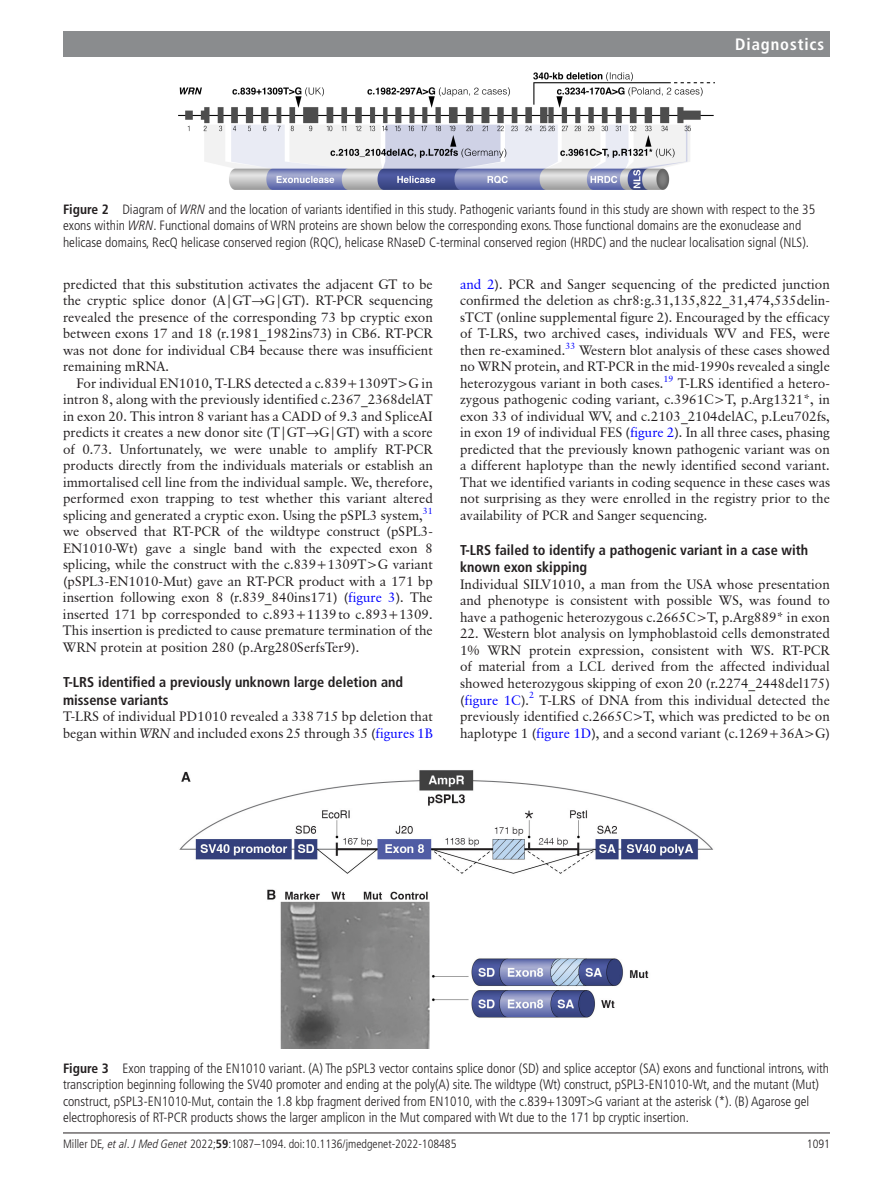
<style>
.page{position:relative;width:893px;height:1191px;background:#fff}
.page>*{position:absolute;margin:0;border:0;box-sizing:border-box;transform-origin:0 0}
.t1{font:700 condensed 16.5px "Frutiger LT Pro";letter-spacing:.055em;color:#fff}
.t2{font:700 condensed 14.25px/17.2px "Frutiger LT Pro";color:#231f20}
.t3{font:13.5px/16.5px "Classical Garamond BT";color:#231f20;text-align:justify}
.t4{font:300 condensed 13.5px/16.5px "Frutiger LT Pro";color:#231f20}
.t5{font:300 condensed 12px "Frutiger LT Pro";color:#231f20}
.s1{font-weight:700}
.s2{font-style:italic}
.s3{color:#00f}
</style>
<div class="page">
<hr style="left:63px;top:1132px;width:767px;height:1px;background:#231f20">
<div style="left:63px;top:31px;width:767px;height:25px;background:#8a8c8e"></div>
<img style="left:179px;top:770px;width:534px;height:278px">
<img style="left:178px;top:72px;width:537px;height:118px">
<p class="t1" style="left:735px;top:34px;width:91px">Diagnostics</p>
<p class="t4" style="left:63px;top:201px;width:754px"><span class="s1">Figure 2</span> Diagram of <span class="s2">WRN</span> and the location of variants identified in this study. Pathogenic variants found in this study are shown with respect to the 35 exons within <span class="s2">WRN</span>. Functional domains of WRN proteins are shown below the corresponding exons. Those functional domains are the exonuclease and helicase domains, RecQ helicase conserved region (RQC), helicase RNaseD C-terminal conserved region (HRDC) and the nuclear localisation signal (NLS).</p>
<p class="t3" style="left:63px;top:275px;width:371px">predicted that this substitution activates the adjacent GT to be the cryptic splice donor (A|GT→G|GT). RT-PCR sequencing revealed the presence of the corresponding 73 bp cryptic exon between exons 17 and 18 (r.1981_1982ins73) in CB6. RT-PCR was not done for individual CB4 because there was insufficient remaining mRNA.</p>
<p class="t3" style="left:63px;top:375px;width:371px;text-indent:14px">For individual EN1010, T-LRS detected a c.839+1309T&gt;G in intron 8, along with the previously identified c.2367_2368delAT in exon 20. This intron 8 variant has a CADD of 9.3 and SpliceAI predicts it creates a new donor site (T|GT→G|GT) with a score of 0.73. Unfortunately, we were unable to amplify RT-PCR products directly from the individuals materials or establish an immortalised cell line from the individual sample. We, therefore, performed exon trapping to test whether this variant altered splicing and generated a cryptic exon. Using the pSPL3 system,<sup>31 </sup>we observed that RT-PCR of the wildtype construct (pSPL3- EN1010-Wt) gave a single band with the expected exon 8 splicing, while the construct with the c.839+1309T&gt;G variant (pSPL3-EN1010-Mut) gave an RT-PCR product with a 171 bp insertion following exon 8 (r.839_840ins171) (<span class="s3">figure 3</span>). The inserted 171 bp corresponded to c.893+1139to c.893+1309.<br>This insertion is predicted to cause premature termination of the WRN protein at position 280 (p.Arg280SerfsTer9).</p>
<p class="t2" style="left:63px;top:673px;width:342px">T-LRS identified a previously unknown large deletion and missense variants</p>
<p class="t3" style="left:63px;top:708px;width:371px">T-LRS of individual PD1010 revealed a 338715 bp deletion that began within <span class="s2">WRN</span> and included exons 25 through 35 (<span class="s3">figures 1B</span></p>
<p class="t3" style="left:460px;top:275px;width:371px"><span class="s3">and 2</span>). PCR and Sanger sequencing of the predicted junction confirmed the deletion as chr8:g.31,135,822_31,474,535delin&shy;sTCT (online supplemental figure 2). Encouraged by the efficacy of T-LRS, two archived cases, individuals WV and FES, were then re-examined.<sup>33</sup> Western blot analysis of these cases showed no WRN protein, and RT-PCR in the mid-1990s revealed a single heterozygous variant in both cases.<sup>19</sup> T-LRS identified a hetero&shy;zygous pathogenic coding variant, c.3961C&gt;T, p.Arg1321*, in exon 33 of individual WV, and c.2103_2104delAC, p.Leu702fs, in exon 19 of individual FES (<span class="s3">figure 2</span>). In all three cases, phasing predicted that the previously known pathogenic variant was on a different haplotype than the newly identified second variant.<br>That we identified variants in coding sequence in these cases was not surprising as they were enrolled in the registry prior to the availability of PCR and Sanger sequencing.</p>
<p class="t2" style="left:460px;top:541px;width:350px">T-LRS failed to identify a pathogenic variant in a case with known exon skipping</p>
<p class="t3" style="left:460px;top:576px;width:371px">Individual SILV1010, a man from the USA whose presentation and phenotype is consistent with possible WS, was found to have a pathogenic heterozygous c.2665C&gt;T, p.Arg889* in exon</p>
<p class="t3" style="left:460px;top:625px;width:371px">22. Western blot analysis on lymphoblastoid cells demonstrated 1% WRN protein expression, consistent with WS. RT-PCR of material from a LCL derived from the affected individual showed heterozygous skipping of exon 20 (r.2274_2448del175) (<span class="s3">figure 1C</span>).<sup>2</sup> T-LRS of DNA from this individual detected the previously identified c.2665C&gt;T, which was predicted to be on haplotype 1 (<span class="s3">figure 1D</span>), and a second variant (c.1269+36A&gt;G)</p>
<p class="t4" style="left:63px;top:1059px;width:768px"><span class="s1">Figure 3</span> Exon trapping of the EN1010 variant. (A) The pSPL3 vector contains splice donor (SD) and splice acceptor (SA) exons and functional introns, with transcription beginning following the SV40 promoter and ending at the poly(A) site. The wildtype (Wt) construct, pSPL3-EN1010-Wt, and the mutant (Mut) construct, pSPL3-EN1010-Mut, contain the 1.8 kbp fragment derived from EN1010, with the c.839+1309T&gt;G variant at the asterisk (*). (B) Agarose gel electrophoresis of RT-PCR products shows the larger amplicon in the Mut compared with Wt due to the 171 bp cryptic insertion.</p>
<p class="t5" style="left:63px;top:1136px;width:395px">Miller DE<span class="s2">, et al</span>. <span class="s2">J Med Genet</span> 2022;<span class="s1">59</span>:1087–1094. doi:10.1136/jmedgenet-2022-108485</p>
<p class="t5" style="left:807px;top:1136px;width:25px">1091</p>
</div>
